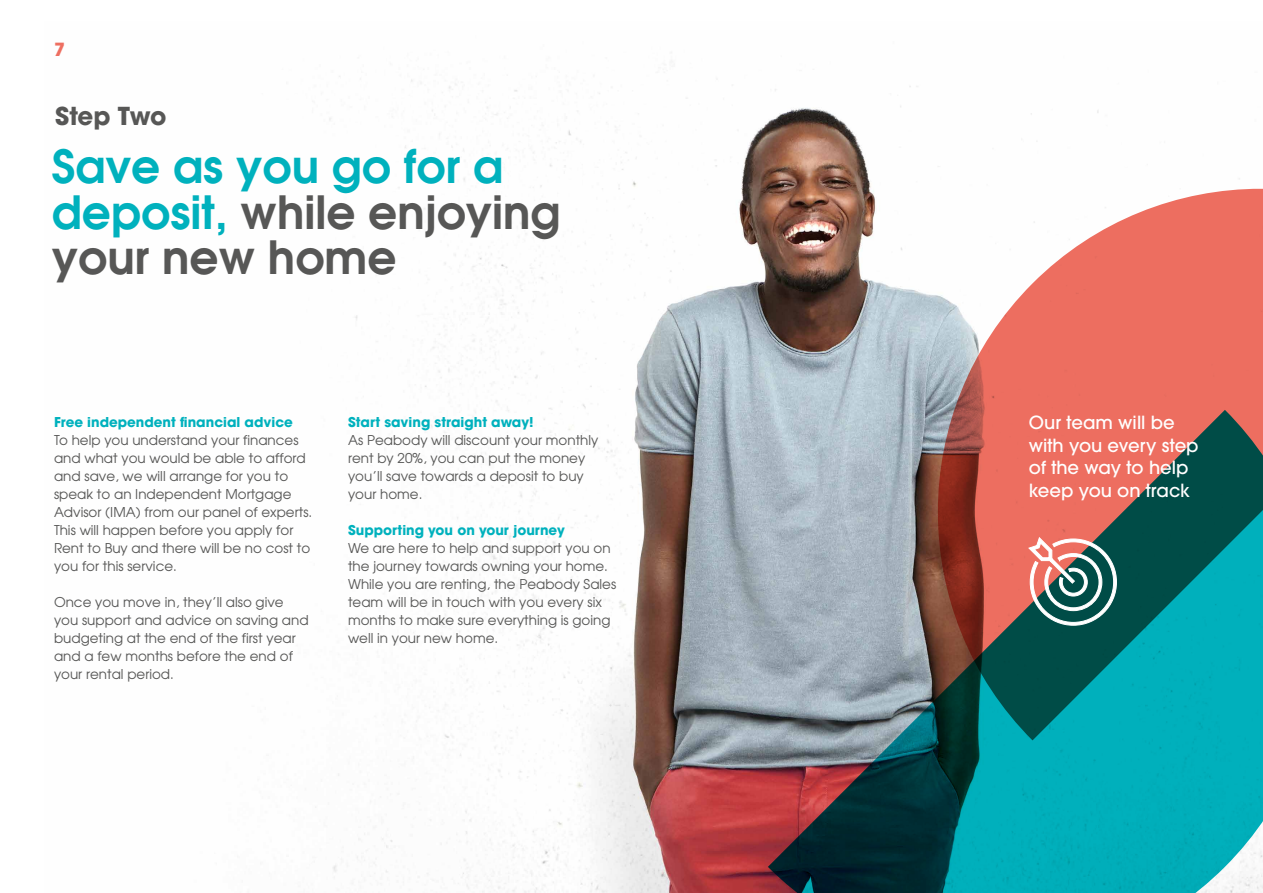
<style>
.page{position:relative;width:1263px;height:893px;background:#fff}
.page>*{position:absolute;margin:0;border:0;box-sizing:border-box;transform-origin:0 0}
.t1{font:600 45.6px/45.6px "Avant Garde";color:#575756}
.t2{font:700 24.6px "ITC Avant Garde Pro";letter-spacing:-.01em;color:#575756}
.t3{font:500 18px/22.5px "ITC Avant Garde Pro";color:#fff}
.t4{font:700 18px "Avant Garde LT";color:#ee6f61}
.t5{font:13.5px/18px "Avant Garde";color:#575756}
.t6{font:700 13.5px "Avant Garde LT";color:#00b1bd}
.s1{color:#00b1bd}
</style>
<div class="page">
<img style="left:288px;top:76px;width:811px;height:817px">
<svg style="left:906px;top:157px;width:357px;height:253px;fill:#ed6e60"></svg>
<svg style="left:768px;top:410px;width:495px;height:483px;background:#518286"></svg>
<svg style="left:1027px;top:537px;width:90px;height:89px"></svg>
<h3 class="t4" style="left:54px;top:38px;width:13px">7</h3>
<h2 class="t2" style="left:55px;top:100px;width:113px">Step Two</h2>
<h1 class="t1" style="left:52px;top:143px;width:510px"><span class="s1">Save as you go for a deposit,</span> while enjoying your new home</h1>
<p class="t6" style="left:54px;top:413px;width:240px">Free independent financial advice</p>
<p class="t5" style="left:54px;top:431px;width:260px">To help you understand your finances and what you would be able to afford and save, we will arrange for you to speak to an Independent Mortgage Advisor (IMA) from our panel of experts.<br>This will happen before you apply for Rent to Buy and there will be no cost to you for this service.</p>
<p class="t5" style="left:54px;top:592px;width:256px">Once you move in, they’ll also give you support and advice on saving and budgeting at the end of the first year and a few months before the end of your rental period.</p>
<p class="t6" style="left:348px;top:413px;width:187px">Start saving straight away!</p>
<p class="t5" style="left:348px;top:430px;width:252px">As Peabody will discount your monthly rent by 20%, you can put the money you’ll save towards a deposit to buy your home.</p>
<p class="t6" style="left:348px;top:521px;width:218px">Supporting you on your journey</p>
<p class="t5" style="left:348px;top:538px;width:270px">We are here to help and support you on the journey towards owning your home.<br>While you are renting, the Peabody Sales team will be in touch with you every six months to make sure everything is going well in your new home.</p>
<h3 class="t3" style="left:1029px;top:411px;width:171px">Our team will be with you every step of the way to help keep you on track</h3>
</div>
